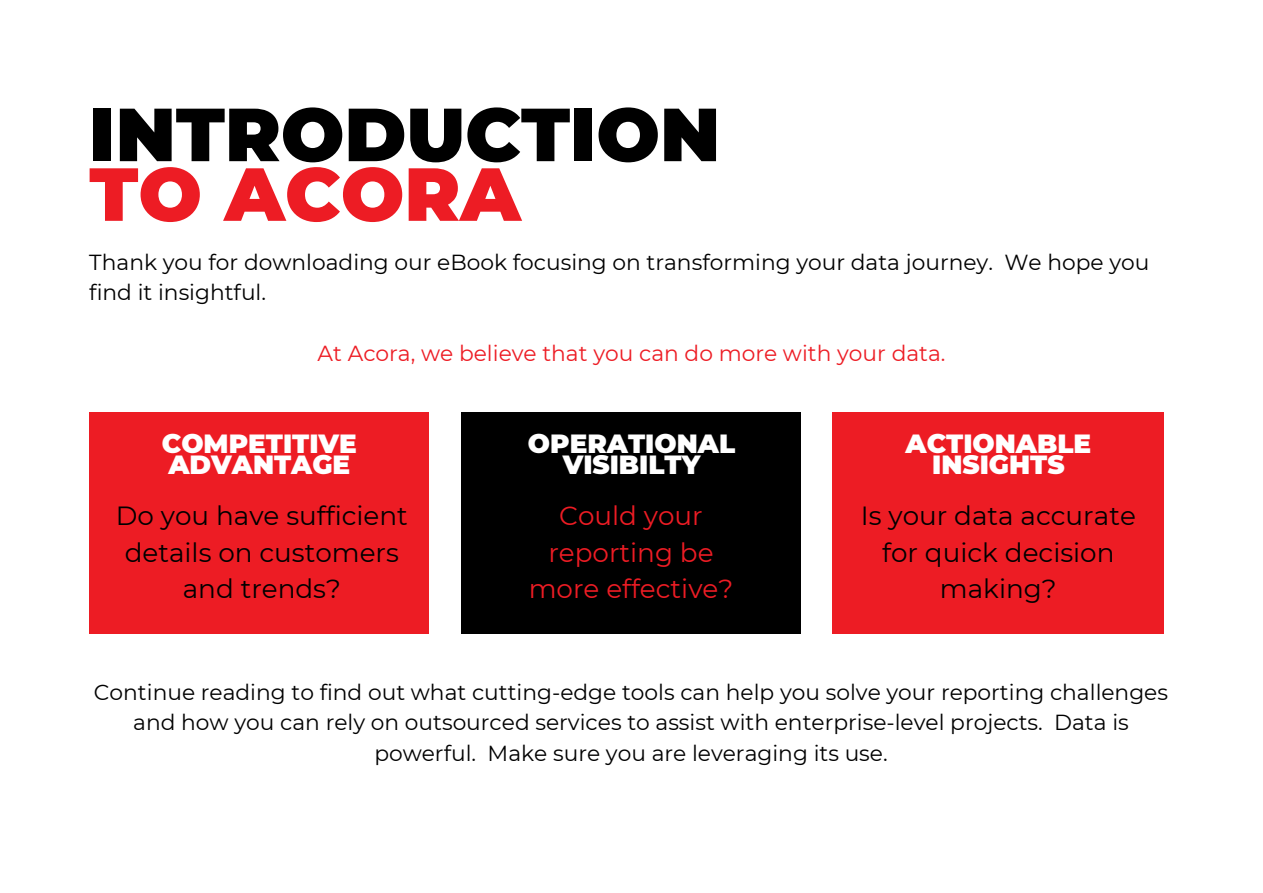
<style>
.page{position:relative;width:1263px;height:893px;background:#fff}
.page>*{position:absolute;margin:0;border:0;box-sizing:border-box;transform-origin:0 0}
.t1{font:900 75px "Montserrat";color:#000}
.t2{font:900 75px "Montserrat";color:#ed1c24}
.t3{font:26.25px/36.6px "Montserrat";color:#000;text-align:center}
.t4{font:900 26.25px/20.9px "Montserrat";color:#fff;text-align:center}
.t5{font:26.25px/36.6px "Montserrat";color:#ed1c24;text-align:center}
.t6{font:21.75px/30.4px "Montserrat";color:#000}
.t7{font:21.75px "Montserrat";color:#ed1c24}
</style>
<div class="page">
<div style="left:89px;top:412px;width:340px;height:222px;background:#ed1c24"></div>
<div style="left:462px;top:412px;width:339px;height:222px;background:#000"></div>
<div style="left:833px;top:412px;width:331px;height:222px;background:#ed1c24"></div>
<h1 class="t1" style="left:89px;top:89px;width:632px">INTRODUCTION</h1>
<h1 class="t2" style="left:89px;top:148px;width:433px">TO ACORA</h1>
<p class="t6" style="left:89px;top:247px;width:1061px">Thank you for downloading our eBook focusing on transforming your data journey. We hope you find it insightful.</p>
<p class="t7" style="left:318px;top:340px;width:629px">At Acora, we believe that you can do more with your data.</p>
<p class="t4" style="left:162px;top:433px;width:196px;text-align:left">COMPETITIVE<br>ADVANTAGE</p>
<p class="t4" style="left:905px;top:433px;width:187px">ACTIONABLE<br>INSIGHTS</p>
<p class="t5" style="left:529px;top:497px;width:206px">Could your reporting be more effective?</p>
<p class="t4" style="left:528px;top:433px;width:209px">OPERATIONAL<br>VISIBILTY</p>
<p class="t3" style="left:116px;top:497px;width:293px">Do you have sufficient details on customers and trends?</p>
<p class="t3" style="left:861px;top:497px;width:276px">Is your data accurate for quick decision making?</p>
<p class="t6" style="left:94px;top:677px;width:1075px;text-align:center">Continue reading to find out what cutting-edge tools can help you solve your reporting challenges and how you can rely on outsourced services to assist with enterprise-level projects. Data is powerful. Make sure you are leveraging its use.</p>
</div>
